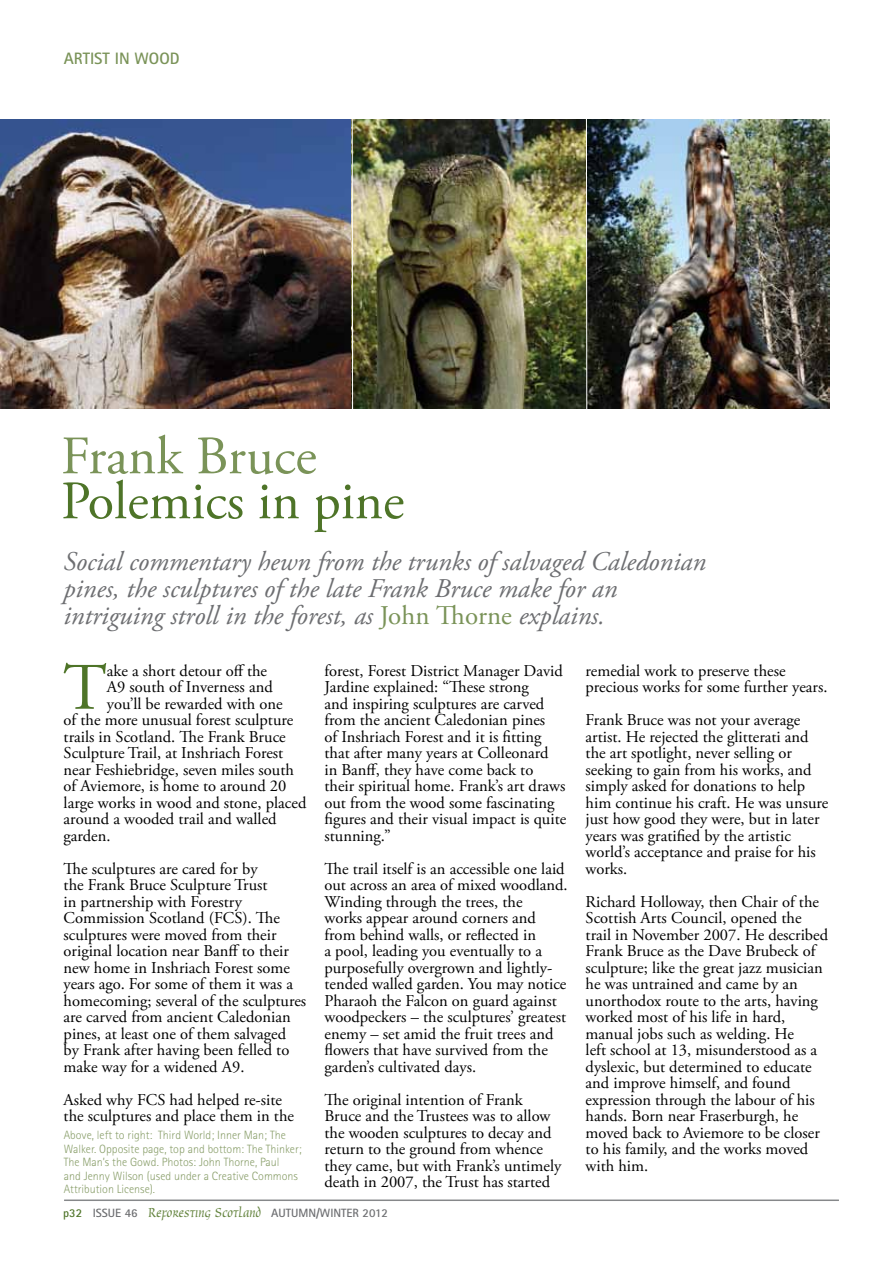
<style>
.page{position:relative;width:893px;height:1263px;background:#fff}
.page>*{position:absolute;margin:0;border:0;box-sizing:border-box;transform-origin:0 0}
.t1{font:66.3px "Adobe Garamond Pro";color:#4e7428}
.t2{font:54px "Adobe Garamond Pro";color:#4e7428}
.t3{font:54px "Adobe Garamond Pro";color:#7a9358}
.t4{font:italic 27px/27px "Adobe Garamond Pro";color:#6d6e71}
.t5{font:16.5px/16.5px "Adobe Garamond Pro";color:#000}
.t6{font:700 16.5px "Rotis Sans Serif";color:#7a9358}
.t7{font:300 12px/13.5px "Rotis Sans Serif";color:#8a9f6b}
.t8{font:700 12px "Rotis Sans Serif";color:#6d6e71}
.s1{font-style:normal;color:#7a9358}
.s2{color:#4e7428}
.s3{font-family:"Oxford";font-weight:400;font-size:15px;color:#63833d}
</style>
<div class="page">
<hr style="left:64px;top:1199px;width:775px;height:2px;background:#86888a">
<img style="left:353px;top:119px;width:476px;height:289px">
<img style="left:0;top:119px;width:352px;height:289px">
<hr style="left:586px;top:111px;width:1px;height:305px;background:#fff">
<p class="t6" style="left:64px;top:48px;width:19px">ARTIST</p>
<p class="t6" style="left:115px;top:48px;width:64px">IN WOOD</p>
<h2 class="t3" style="left:61px;top:424px;width:257px">Frank Bruce</h2>
<h2 class="t2" style="left:61px;top:469px;width:345px">Polemics in pine</h2>
<h3 class="t4" style="left:63px;top:548px;width:644px">Social commentary hewn from the trunks of salvaged Caledonian pines, the sculptures of the late Frank Bruce make for an intriguing stroll in the forest, as <span class="s1">John Thorne</span> explains.</h3>
<h1 class="t1" style="left:63px;top:648px;width:45px">T</h1>
<p class="t5" style="left:107px;top:663px;width:162px">ake a short detour off the</p>
<p class="t5" style="left:107px;top:679px;width:167px">A9 south of Inverness and</p>
<p class="t5" style="left:107px;top:696px;width:177px">you’ll be rewarded with one</p>
<p class="t5" style="left:64px;top:712px;width:231px">of the more unusual forest sculpture</p>
<p class="t5" style="left:64px;top:729px;width:224px">trails in Scotland. The Frank Bruce</p>
<p class="t5" style="left:64px;top:745px;width:221px">Sculpture Trail, at Inshriach Forest</p>
<p class="t5" style="left:64px;top:762px;width:232px">near Feshiebridge, seven miles south</p>
<p class="t5" style="left:64px;top:778px;width:224px">of Aviemore, is home to around 20</p>
<p class="t5" style="left:64px;top:795px;width:244px">large works in wood and stone, placed</p>
<p class="t5" style="left:64px;top:811px;width:215px">around a wooded trail and walled</p>
<p class="t5" style="left:64px;top:828px;width:48px">garden.</p>
<p class="t5" style="left:64px;top:861px;width:244px">The sculptures are cared for by<br>the Frank Bruce Sculpture Trust<br>in partnership with Forestry Commission Scotland (FCS). The sculptures were moved from their original location near Banff to their new home in Inshriach Forest some years ago. For some of them it was a homecoming; several of the sculptures are carved from ancient Caledonian pines, at least one of them salvaged<br>by Frank after having been felled to make way for a widened A9.</p>
<p class="t5" style="left:64px;top:1092px;width:232px">Asked why FCS had helped re-site the sculptures and place them in the</p>
<p class="t7" style="left:64px;top:1128px;width:239px">Above, left to right: Third World; Inner Man; The Walker. Opposite page, top and bottom: The Thinker; The Man’s the Gowd. Photos: John Thorne, Paul<br>and Jenny Wilson (used under a Creative Commons Attribution License).</p>
<p class="t5" style="left:324px;top:663px;width:243px">forest, Forest District Manager David Jardine explained: “These strong<br>and inspiring sculptures are carved from the ancient Caledonian pines<br>of Inshriach Forest and it is fitting that after many years at Colleonard<br>in Banff, they have come back to their spiritual home. Frank’s art draws out from the wood some fascinating figures and their visual impact is quite stunning.”</p>
<p class="t5" style="left:324px;top:861px;width:245px">The trail itself is an accessible one laid out across an area of mixed woodland.<br>Winding through the trees, the<br>works appear around corners and from behind walls, or reflected in<br>a pool, leading you eventually to a purposefully overgrown and lightly&shy;tended walled garden. You may notice Pharaoh the Falcon on guard against woodpeckers – the sculptures’ greatest enemy – set amid the fruit trees and flowers that have survived from the garden’s cultivated days.</p>
<p class="t5" style="left:324px;top:1092px;width:238px">The original intention of Frank Bruce and the Trustees was to allow the wooden sculptures to decay and return to the ground from whence they came, but with Frank’s untimely death in 2007, the Trust has started</p>
<p class="t8" style="left:63px;top:1205px;width:326px"><span class="s2">P32</span> ISSUE 46 <span class="s3">Reforesting Scotland</span> AUTUMN/WINTER 2012</p>
<p class="t5" style="left:586px;top:663px;width:243px">remedial work to preserve these precious works for some further years.</p>
<p class="t5" style="left:586px;top:712px;width:244px">Frank Bruce was not your average artist. He rejected the glitterati and the art spotlight, never selling or seeking to gain from his works, and simply asked for donations to help him continue his craft. He was unsure just how good they were, but in later years was gratified by the artistic world’s acceptance and praise for his works.</p>
<p class="t5" style="left:586px;top:894px;width:244px">Richard Holloway, then Chair of the<br>Scottish Arts Council, opened the trail in November 2007. He described<br>Frank Bruce as the Dave Brubeck of sculpture; like the great jazz musician he was untrained and came by an unorthodox route to the arts, having worked most of his life in hard, manual jobs such as welding. He<br>left school at 13, misunderstood as a dyslexic, but determined to educate and improve himself, and found expression through the labour of his hands. Born near Fraserburgh, he moved back to Aviemore to be closer to his family, and the works moved with him.</p>
</div>
